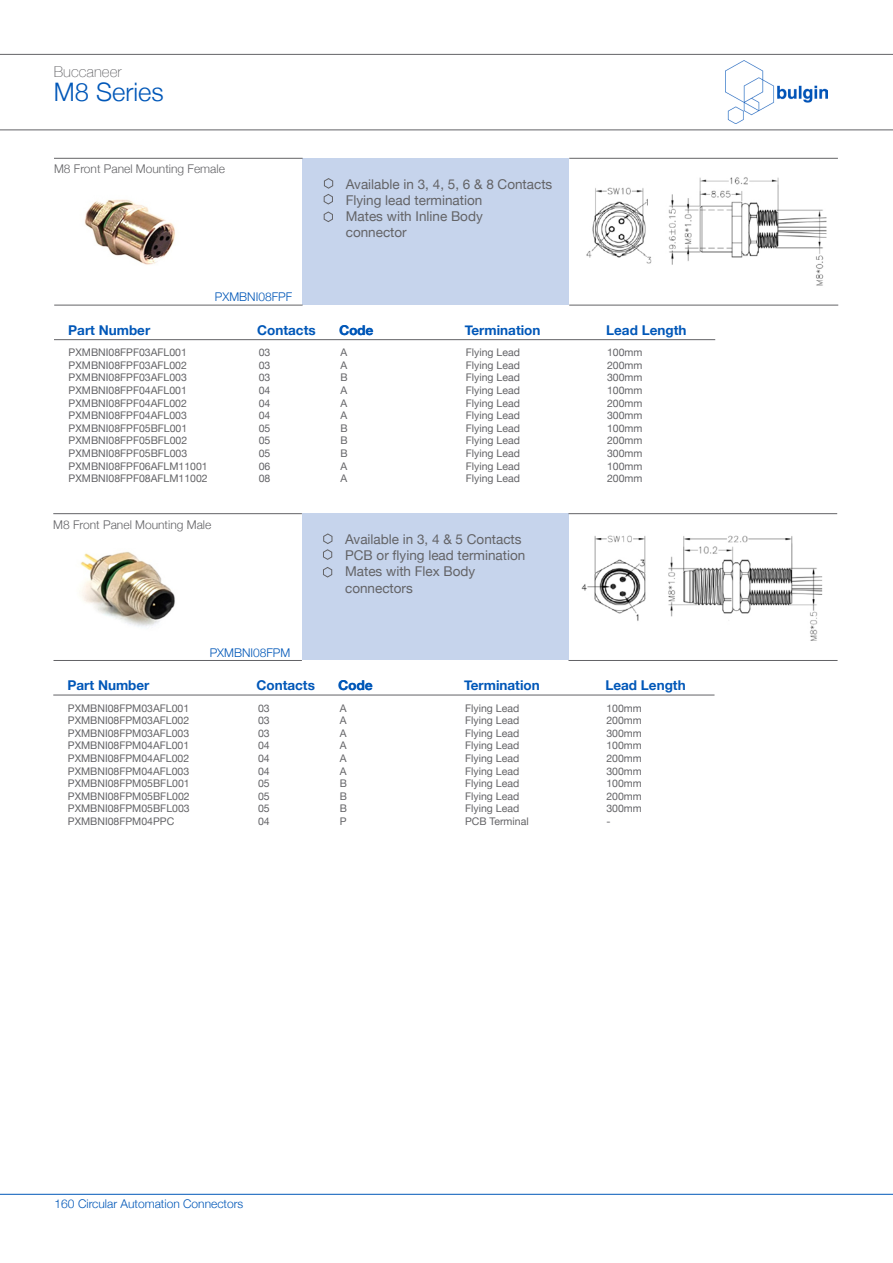
<style>
.page{position:relative;width:893px;height:1263px;background:#fff}
.page>*{position:absolute;margin:0;border:0;box-sizing:border-box;transform-origin:0 0}
.t1{font:300 25.5px "Helvetica Neue";color:#0057b8}
.t2{font:100 15px "Helvetica Neue";color:#636366}
.t3{font:13.5px "Helvetica Neue";color:#636366}
.t4{font:700 13.5px "Helvetica Neue";color:#0057b8}
.t5{font:300 12px "Helvetica Neue";color:#0057b8}
.t6{font:300 12px "Helvetica Neue";color:#636366}
.t7{font:10.5px "Helvetica Neue";color:#636366}
</style>
<div class="page">
<hr style="left:0;top:1194px;width:893px;height:1px;background:#0057b8">
<img style="left:726px;top:61px;width:101px;height:63px">
<hr style="left:0;top:54px;width:893px;height:1px;background:#636366">
<hr style="left:0;top:129px;width:893px;height:1px;background:#636366">
<div style="left:303px;top:158px;width:266px;height:147px;background:#c6d4ec"></div>
<img style="left:84px;top:199px;width:91px;height:66px">
<hr style="left:569px;top:158px;width:269px;height:1px;background:#636366">
<hr style="left:54px;top:305px;width:249px;height:1px;background:#636366">
<hr style="left:569px;top:305px;width:269px;height:1px;background:#636366">
<svg style="left:323px;top:211px;width:10px;height:11px"></svg>
<hr style="left:54px;top:339px;width:661px;height:1px;background:#636366">
<hr style="left:54px;top:158px;width:249px;height:1px;background:#636366">
<img style="left:586px;top:177px;width:241px;height:109px">
<svg style="left:323px;top:178px;width:11px;height:27px"></svg>
<div style="left:302px;top:513px;width:266px;height:147px;background:#c6d4ec"></div>
<img style="left:80px;top:552px;width:95px;height:75px">
<hr style="left:568px;top:513px;width:269px;height:1px;background:#636366">
<hr style="left:54px;top:660px;width:248px;height:1px;background:#636366">
<hr style="left:568px;top:660px;width:269px;height:1px;background:#636366">
<svg style="left:323px;top:567px;width:10px;height:11px"></svg>
<hr style="left:53px;top:695px;width:661px;height:1px;background:#636366">
<hr style="left:53px;top:513px;width:249px;height:1px;background:#636366">
<img style="left:581px;top:535px;width:242px;height:106px">
<svg style="left:323px;top:533px;width:10px;height:27px"></svg>
<p class="t2" style="left:54px;top:60px;width:69px">Buccaneer</p>
<p class="t1" style="left:54px;top:72px;width:111px">M8 Series</p>
<p class="t6" style="left:54px;top:159px;width:172px">M8 Front Panel Mounting Female</p>
<p class="t5" style="left:215px;top:287px;width:79px">PXMBNI08FPF</p>
<p class="t3" style="left:346px;top:174px;width:208px">Available in 3, 4, 5, 6 &amp; 8 Contacts</p>
<p class="t3" style="left:346px;top:190px;width:138px">Flying lead termination</p>
<p class="t3" style="left:346px;top:206px;width:139px">Mates with Inline Body</p>
<p class="t3" style="left:346px;top:223px;width:63px">connector</p>
<p class="t4" style="left:257px;top:319px;width:60px">Contacts</p>
<p class="t4" style="left:339px;top:319px;width:36px">Code</p>
<p class="t4" style="left:68px;top:319px;width:83px">Part Number</p>
<p class="t4" style="left:465px;top:319px;width:77px">Termination</p>
<p class="t4" style="left:606px;top:319px;width:82px">Lead Length</p>
<p class="t7" style="left:69px;top:345px;width:120px">PXMBNI08FPF03AFL001</p>
<p class="t7" style="left:69px;top:357px;width:120px">PXMBNI08FPF03AFL002</p>
<p class="t7" style="left:69px;top:370px;width:120px">PXMBNI08FPF03AFL003</p>
<p class="t7" style="left:69px;top:383px;width:120px">PXMBNI08FPF04AFL001</p>
<p class="t7" style="left:69px;top:395px;width:120px">PXMBNI08FPF04AFL002</p>
<p class="t7" style="left:69px;top:408px;width:120px">PXMBNI08FPF04AFL003</p>
<p class="t7" style="left:69px;top:420px;width:120px">PXMBNI08FPF05BFL001</p>
<p class="t7" style="left:69px;top:433px;width:120px">PXMBNI08FPF05BFL002</p>
<p class="t7" style="left:69px;top:446px;width:120px">PXMBNI08FPF05BFL003</p>
<p class="t7" style="left:69px;top:458px;width:141px">PXMBNI08FPF06AFLM11001</p>
<p class="t7" style="left:69px;top:471px;width:141px">PXMBNI08FPF08AFLM11002</p>
<p class="t7" style="left:341px;top:345px;width:8px">A</p>
<p class="t7" style="left:341px;top:357px;width:8px">A</p>
<p class="t7" style="left:341px;top:370px;width:9px">B</p>
<p class="t7" style="left:341px;top:383px;width:8px">A</p>
<p class="t7" style="left:341px;top:395px;width:8px">A</p>
<p class="t7" style="left:341px;top:408px;width:8px">A</p>
<p class="t7" style="left:341px;top:420px;width:9px">B</p>
<p class="t7" style="left:341px;top:433px;width:9px">B</p>
<p class="t7" style="left:341px;top:446px;width:9px">B</p>
<p class="t7" style="left:341px;top:458px;width:8px">A</p>
<p class="t7" style="left:341px;top:471px;width:8px">A</p>
<p class="t7" style="left:466px;top:345px;width:56px">Flying Lead</p>
<p class="t7" style="left:466px;top:357px;width:56px">Flying Lead</p>
<p class="t7" style="left:466px;top:370px;width:56px">Flying Lead</p>
<p class="t7" style="left:466px;top:383px;width:56px">Flying Lead</p>
<p class="t7" style="left:466px;top:395px;width:56px">Flying Lead</p>
<p class="t7" style="left:466px;top:408px;width:56px">Flying Lead</p>
<p class="t7" style="left:466px;top:420px;width:56px">Flying Lead</p>
<p class="t7" style="left:466px;top:433px;width:56px">Flying Lead</p>
<p class="t7" style="left:466px;top:446px;width:56px">Flying Lead</p>
<p class="t7" style="left:466px;top:458px;width:56px">Flying Lead</p>
<p class="t7" style="left:466px;top:471px;width:56px">Flying Lead</p>
<p class="t7" style="left:259px;top:345px;width:13px">03</p>
<p class="t7" style="left:259px;top:357px;width:13px">03</p>
<p class="t7" style="left:259px;top:370px;width:13px">03</p>
<p class="t7" style="left:259px;top:383px;width:13px">04</p>
<p class="t7" style="left:259px;top:395px;width:13px">04</p>
<p class="t7" style="left:259px;top:408px;width:13px">04</p>
<p class="t7" style="left:259px;top:420px;width:13px">05</p>
<p class="t7" style="left:259px;top:433px;width:13px">05</p>
<p class="t7" style="left:259px;top:446px;width:13px">05</p>
<p class="t7" style="left:259px;top:458px;width:13px">06</p>
<p class="t7" style="left:259px;top:471px;width:13px">08</p>
<p class="t7" style="left:607px;top:345px;width:37px">100mm</p>
<p class="t7" style="left:607px;top:357px;width:37px">200mm</p>
<p class="t7" style="left:607px;top:370px;width:37px">300mm</p>
<p class="t7" style="left:607px;top:383px;width:37px">100mm</p>
<p class="t7" style="left:607px;top:395px;width:37px">200mm</p>
<p class="t7" style="left:607px;top:408px;width:37px">300mm</p>
<p class="t7" style="left:607px;top:420px;width:37px">100mm</p>
<p class="t7" style="left:607px;top:433px;width:37px">200mm</p>
<p class="t7" style="left:607px;top:446px;width:37px">300mm</p>
<p class="t7" style="left:607px;top:458px;width:37px">100mm</p>
<p class="t7" style="left:607px;top:471px;width:37px">200mm</p>
<p class="t6" style="left:53px;top:515px;width:160px">M8 Front Panel Mounting Male</p>
<p class="t5" style="left:210px;top:643px;width:82px">PXMBNI08FPM</p>
<p class="t3" style="left:345px;top:529px;width:178px">Available in 3, 4 &amp; 5 Contacts</p>
<p class="t3" style="left:345px;top:546px;width:182px">PCB or flying lead termination</p>
<p class="t3" style="left:345px;top:562px;width:132px">Mates with Flex Body</p>
<p class="t3" style="left:345px;top:578px;width:69px">connectors</p>
<p class="t4" style="left:256px;top:674px;width:60px">Contacts</p>
<p class="t4" style="left:338px;top:674px;width:36px">Code</p>
<p class="t4" style="left:68px;top:674px;width:83px">Part Number</p>
<p class="t4" style="left:464px;top:674px;width:77px">Termination</p>
<p class="t4" style="left:605px;top:674px;width:82px">Lead Length</p>
<p class="t7" style="left:68px;top:700px;width:123px">PXMBNI08FPM03AFL001</p>
<p class="t7" style="left:68px;top:713px;width:123px">PXMBNI08FPM03AFL002</p>
<p class="t7" style="left:68px;top:725px;width:123px">PXMBNI08FPM03AFL003</p>
<p class="t7" style="left:68px;top:738px;width:123px">PXMBNI08FPM04AFL001</p>
<p class="t7" style="left:68px;top:751px;width:123px">PXMBNI08FPM04AFL002</p>
<p class="t7" style="left:68px;top:763px;width:123px">PXMBNI08FPM04AFL003</p>
<p class="t7" style="left:68px;top:776px;width:123px">PXMBNI08FPM05BFL001</p>
<p class="t7" style="left:68px;top:788px;width:123px">PXMBNI08FPM05BFL002</p>
<p class="t7" style="left:68px;top:801px;width:123px">PXMBNI08FPM05BFL003</p>
<p class="t7" style="left:68px;top:814px;width:108px">PXMBNI08FPM04PPC</p>
<p class="t7" style="left:340px;top:700px;width:8px">A</p>
<p class="t7" style="left:340px;top:713px;width:8px">A</p>
<p class="t7" style="left:340px;top:725px;width:8px">A</p>
<p class="t7" style="left:340px;top:738px;width:8px">A</p>
<p class="t7" style="left:340px;top:751px;width:8px">A</p>
<p class="t7" style="left:340px;top:763px;width:8px">A</p>
<p class="t7" style="left:340px;top:776px;width:9px">B</p>
<p class="t7" style="left:340px;top:788px;width:9px">B</p>
<p class="t7" style="left:340px;top:801px;width:9px">B</p>
<p class="t7" style="left:340px;top:814px;width:8px">P</p>
<p class="t7" style="left:465px;top:700px;width:56px">Flying Lead</p>
<p class="t7" style="left:465px;top:713px;width:56px">Flying Lead</p>
<p class="t7" style="left:465px;top:725px;width:56px">Flying Lead</p>
<p class="t7" style="left:465px;top:738px;width:56px">Flying Lead</p>
<p class="t7" style="left:465px;top:751px;width:56px">Flying Lead</p>
<p class="t7" style="left:465px;top:763px;width:56px">Flying Lead</p>
<p class="t7" style="left:465px;top:776px;width:56px">Flying Lead</p>
<p class="t7" style="left:465px;top:788px;width:56px">Flying Lead</p>
<p class="t7" style="left:465px;top:801px;width:56px">Flying Lead</p>
<p class="t7" style="left:465px;top:814px;width:65px">PCB Terminal</p>
<p class="t7" style="left:258px;top:700px;width:13px">03</p>
<p class="t7" style="left:258px;top:713px;width:13px">03</p>
<p class="t7" style="left:258px;top:725px;width:13px">03</p>
<p class="t7" style="left:258px;top:738px;width:13px">04</p>
<p class="t7" style="left:258px;top:751px;width:13px">04</p>
<p class="t7" style="left:258px;top:763px;width:13px">04</p>
<p class="t7" style="left:258px;top:776px;width:13px">05</p>
<p class="t7" style="left:258px;top:788px;width:13px">05</p>
<p class="t7" style="left:258px;top:801px;width:13px">05</p>
<p class="t7" style="left:258px;top:814px;width:13px">04</p>
<p class="t7" style="left:606px;top:700px;width:37px">100mm</p>
<p class="t7" style="left:606px;top:713px;width:37px">200mm</p>
<p class="t7" style="left:606px;top:725px;width:37px">300mm</p>
<p class="t7" style="left:606px;top:738px;width:37px">100mm</p>
<p class="t7" style="left:606px;top:751px;width:37px">200mm</p>
<p class="t7" style="left:606px;top:763px;width:37px">300mm</p>
<p class="t7" style="left:606px;top:776px;width:37px">100mm</p>
<p class="t7" style="left:606px;top:788px;width:37px">200mm</p>
<p class="t7" style="left:606px;top:801px;width:37px">300mm</p>
<p class="t7" style="left:606px;top:814px;width:6px">-</p>
<p class="t5" style="left:55px;top:1194px;width:190px">160 Circular Automation Connectors</p>
</div>
